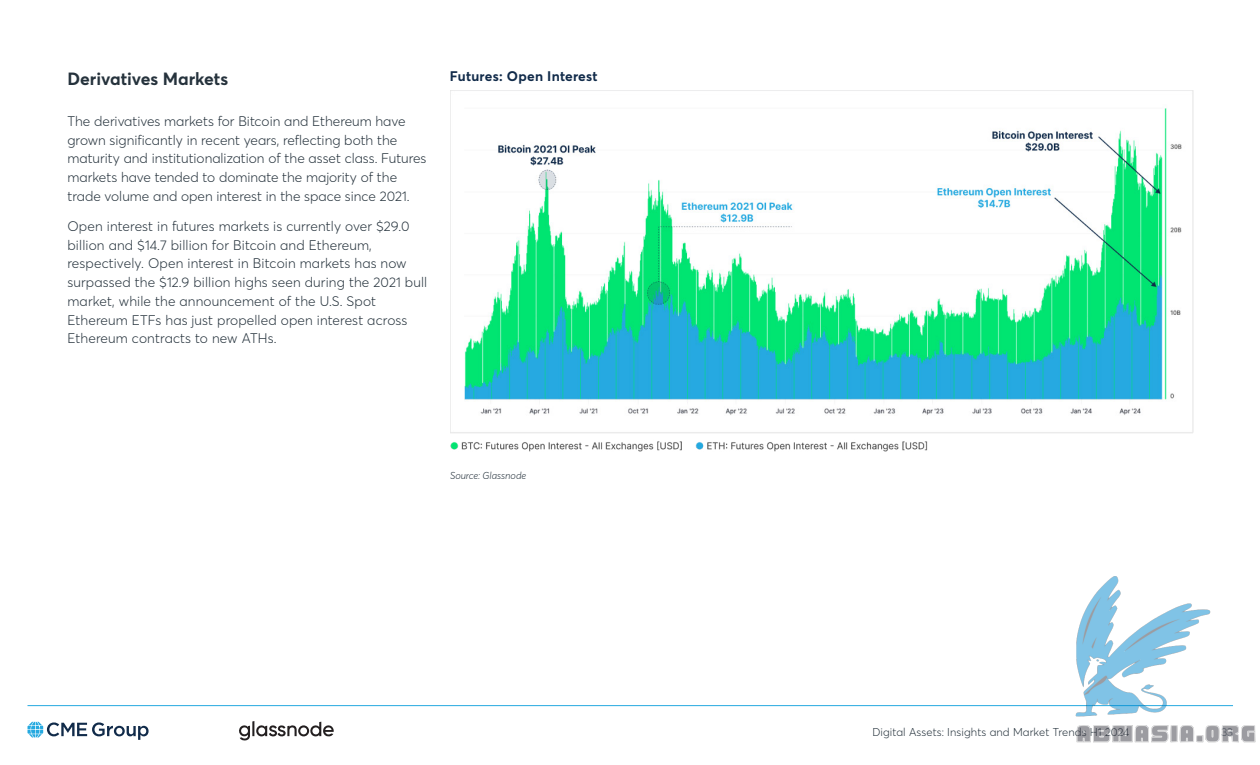
<style>
.page{position:relative;width:1260px;height:765px;background:#fff}
.page>*{position:absolute;margin:0;border:0;box-sizing:border-box;transform-origin:0 0}
.t1{font:700 17.5px "Averta";color:#25323c}
.t2{font:300 13.75px/18.8px "Averta";color:#25323c}
.t3{font:700 13.75px "Averta";letter-spacing:.02em;color:#112b4a}
.t4{font:300 11.25px "Averta";letter-spacing:.01em;color:#25323c}
.t5{font:300 11.25px "Averta";color:#5a6874}
.t6{font:italic 300 10px "Averta";color:#25323c}
</style>
<div class="page">
<hr style="left:28px;top:705px;width:1205px;height:1px;background:#25a9e0">
<img style="left:450px;top:90px;width:744px;height:361px">
<svg style="left:28px;top:722px;width:121px;height:18px"></svg>
<svg style="left:239px;top:721px;width:95px;height:20px"></svg>
<img style="left:1071px;top:576px;width:185px;height:167px">
<p class="t1" style="left:68px;top:66px;width:162px">Derivatives Markets</p>
<p class="t2" style="left:68px;top:111px;width:361px">The derivatives markets for Bitcoin and Ethereum have grown significantly in recent years, reflecting both the maturity and institutionalization of the asset class. Futures markets have tended to dominate the majority of the trade volume and open interest in the space since 2021.</p>
<p class="t2" style="left:68px;top:216px;width:361px">Open interest in futures markets is currently over $29.0 billion and $14.7 billion for Bitcoin and Ethereum, respectively. Open interest in Bitcoin markets has now surpassed the $12.9 billion highs seen during the 2021 bull market, while the announcement of the U.S. Spot Ethereum ETFs has just propelled open interest across Ethereum contracts to new ATHs.</p>
<p class="t3" style="left:450px;top:66px;width:149px">Futures: Open Interest</p>
<p class="t6" style="left:450px;top:469px;width:78px">Source: Glassnode</p>
<p class="t4" style="left:872px;top:725px;width:259px">Digital Assets: Insights and Market Trends H1 2024</p>
<p class="t5" style="left:1221px;top:725px;width:13px">33</p>
</div>
